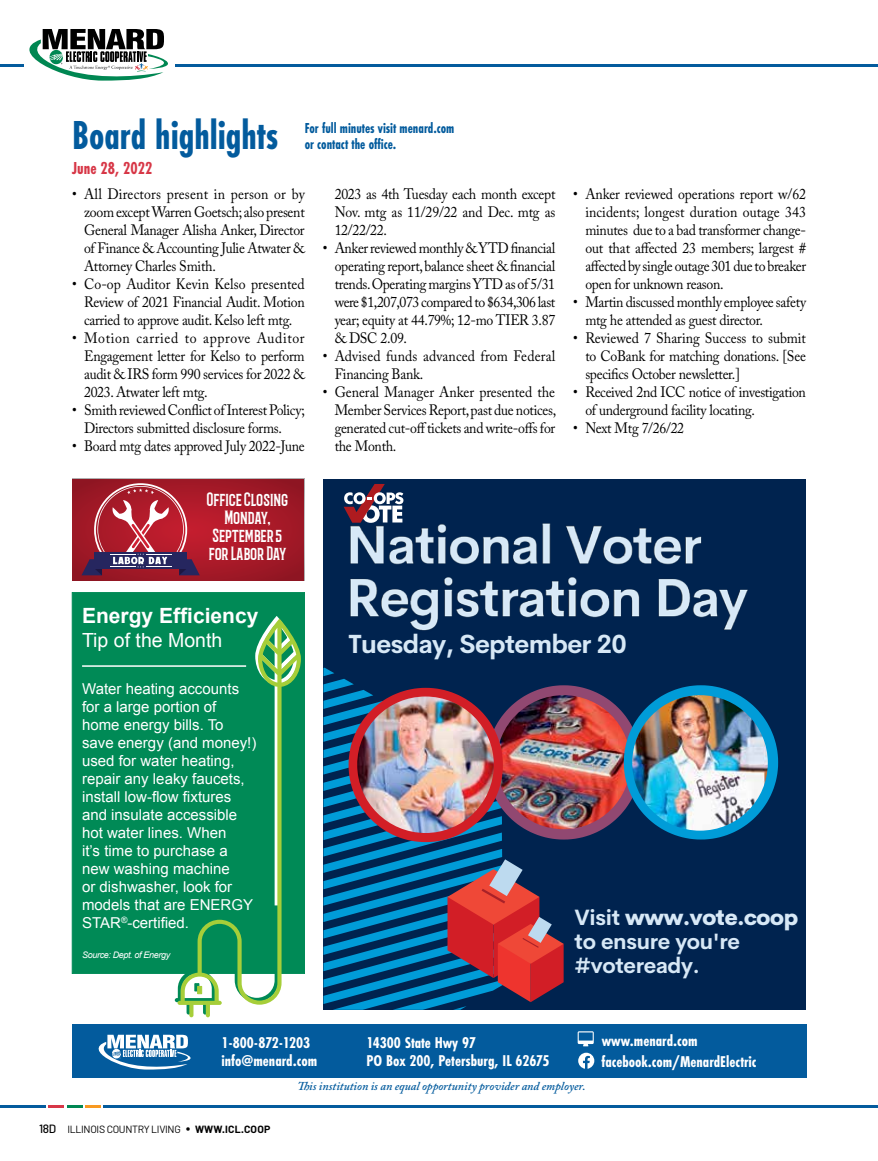
<style>
.page{position:relative;width:878px;height:1161px;background:#fff}
.page>*{position:absolute;margin:0;border:0;box-sizing:border-box;transform-origin:0 0}
.t1{font:700 42px "Futura PT Cond";color:#035b9d;scale:.93 1}
.t2{font:700 25.65px "Cerebri Sans";letter-spacing:-.025em;color:#d7e8f6}
.t3{font:700 21.75px/23.9px "Cerebri Sans";letter-spacing:-.015em;color:#d7e8f6}
.t4{font:700 21px "Arial";color:#fff}
.t5{font:19.5px "Arial";color:#fff}
.t6{font:700 18px "Futura PT Cond";color:#d73747;scale:.93 1}
.t7{font:16.5px/18px "Barbaro";letter-spacing:-.01em;color:#fff;text-align:center}
.t8{font:700 16.2px/18px "Futura PT Cond";color:#fff}
.t9{font:15px/18px "Adobe Caslon Pro";letter-spacing:-.02em;color:#000;text-align:justify;scale:.92 1}
.t10{font:15px/18px "Arial";color:#fff}
.t11{font:700 15px/16.5px "Futura PT Cond";color:#035b9d;scale:.93 1}
.t12{font:15px/18px "Adobe Caslon Pro";letter-spacing:.01em;color:#000;scale:.92 1}
.t13{font:italic 600 12px "Adobe Caslon Pro";color:#035b9d}
.t14{font:10.5px "Barlow";letter-spacing:-.03em;color:#000}
.t15{font:italic 9px "Arial";letter-spacing:-.04em;color:#fff}
.s1{font-weight:800}
.s2{font-weight:500;font-size:12px}
.s3{font-size:15px}
.s4{font-weight:700}
</style>
<div class="page">
<div style="left:72px;top:1025px;width:734px;height:53px;background:#035b9d"></div>
<svg style="left:98px;top:1035px;width:93px;height:35px"></svg>
<svg style="left:577px;top:1031px;width:16px;height:15px"></svg>
<svg style="left:578px;top:1053px;width:16px;height:16px"></svg>
<div style="left:72px;top:592px;width:232px;height:382px;background:#008a56;border:1px solid #008a56"></div>
<svg style="left:177px;top:619px;width:124px;height:398px"></svg>
<svg style="left:194px;top:983px;width:5px;height:8px"></svg>
<svg style="left:197px;top:986px;width:5px;height:8px"></svg>
<hr style="left:82px;top:665px;width:164px;height:2px;background:#fff">
<div style="left:323px;top:479px;width:482px;height:531px;background:#00234f"></div>
<svg style="left:323px;top:668px;width:180px;height:342px"></svg>
<svg style="left:447px;top:859px;width:116px;height:143px"></svg>
<img style="left:350px;top:523px;width:398px;height:108px">
<img style="left:348px;top:685px;width:430px;height:157px">
<img style="left:357px;top:697px;width:137px;height:136px;border-radius:68px">
<svg style="left:343px;top:484px;width:60px;height:39px"></svg>
<svg style="left:72px;top:479px;width:232px;height:101px;background:#a31827"></svg>
<svg style="left:81px;top:483px;width:119px;height:92px;background:#a33a4d"></svg>
<hr style="left:176px;top:64px;width:702px;height:3px;background:#035b9d">
<hr style="left:0;top:64px;width:24px;height:3px;background:#035b9d">
<hr style="left:85px;top:1105px;width:16px;height:3px;background:#f89921">
<hr style="left:103px;top:1105px;width:775px;height:3px;background:#035b9d">
<hr style="left:48px;top:1105px;width:16px;height:3px;background:#d73747">
<hr style="left:0;top:1105px;width:46px;height:3px;background:#035b9d">
<hr style="left:67px;top:1105px;width:15px;height:3px;background:#008752">
<svg style="left:29px;top:29px;width:147px;height:52px"></svg>
<h1 class="t1" style="left:72px;top:111px;width:223px">Board highlights</h1>
<p class="t11" style="left:305px;top:120px;width:162px">For full minutes visit menard.com or contact the office.</p>
<p class="t6" style="left:72px;top:158px;width:88px">June 28, 2022</p>
<p class="t9" style="left:84px;top:185px;width:241px;text-indent:-12px">• All Directors present in person or by zoom except Warren Goetsch; also present General Manager Alisha Anker, Director of Finance &amp; Accounting Julie Atwater &amp; Attorney Charles Smith.</p>
<p class="t9" style="left:84px;top:275px;width:241px;text-indent:-12px">• Co-op Auditor Kevin Kelso presented Review of 2021 Financial Audit. Motion carried to approve audit. Kelso left mtg.</p>
<p class="t9" style="left:84px;top:329px;width:241px;text-indent:-12px">• Motion carried to approve Auditor Engagement letter for Kelso to perform audit &amp; IRS form 990 services for 2022 &amp; 2023. Atwater left mtg.</p>
<p class="t9" style="left:84px;top:401px;width:242px;text-indent:-12px">• Smith reviewed Conflict of Interest Policy;<br>Directors submitted disclosure forms.</p>
<p class="t9" style="left:72px;top:437px;width:254px">• Board mtg dates approved July 2022-June</p>
<p class="t9" style="left:335px;top:185px;width:241px">2023 as 4th Tuesday each month except Nov. mtg as 11/29/22 and Dec. mtg as 12/22/22.</p>
<p class="t9" style="left:335px;top:239px;width:241px;text-indent:-12px">• Anker reviewed monthly &amp; YTD financial operating report, balance sheet &amp; financial trends. Operating margins YTD as of 5/31 were $1,207,073 compared to $634,306 last year; equity at 44.79%; 12-mo TIER 3.87 &amp; DSC 2.09.</p>
<p class="t12" style="left:335px;top:347px;width:241px;text-indent:-12px">• Advised funds advanced from Federal<br>Financing Bank.</p>
<p class="t9" style="left:335px;top:383px;width:242px;text-indent:-12px">• General Manager Anker presented the Member Services Report, past due notices, generated cut-off tickets and write-offs for the Month.</p>
<p class="t7" style="left:207px;top:489px;width:83px">Office Closing<br>Monday,<br>September 5 for Labor Day</p>
<p class="t9" style="left:585px;top:185px;width:241px;text-indent:-12px">• Anker reviewed operations report w/62 incidents; longest duration outage 343 minutes due to a bad transformer change&shy;out that affected 23 members; largest # affected by single outage 301 due to breaker open for unknown reason.</p>
<p class="t9" style="left:585px;top:293px;width:241px;text-indent:-12px">• Martin discussed monthly employee safety mtg he attended as guest director.</p>
<p class="t9" style="left:585px;top:329px;width:241px;text-indent:-12px">• Reviewed 7 Sharing Success to submit to CoBank for matching donations. [See specifics October newsletter.]</p>
<p class="t9" style="left:585px;top:383px;width:241px;text-indent:-12px">• Received 2nd ICC notice of investigation of underground facility locating.</p>
<p class="t9" style="left:573px;top:419px;width:122px">• Next Mtg 7/26/22</p>
<h3 class="t4" style="left:82px;top:602px;width:178px">Energy Efficiency</h3>
<h3 class="t5" style="left:82px;top:628px;width:142px">Tip of the Month</h3>
<p class="t10" style="left:82px;top:680px;width:176px">Water heating accounts for a large portion of home energy bills. To save energy (and money!) used for water heating, repair any leaky faucets, install low-flow fixtures and insulate accessible hot water lines. When<br>it’s time to purchase a new washing machine<br>or dishwasher, look for models that are ENERGY<br>STAR<sup>®</sup>-certified.</p>
<p class="t15" style="left:82px;top:949px;width:90px">Source: Dept. of Energy</p>
<h2 class="t2" style="left:348px;top:623px;width:280px">Tuesday, September 20</h2>
<h3 class="t3" style="left:574px;top:904px;width:225px">Visit <span class="s1">www.vote.coop </span>to ensure you're #voteready.</h3>
<p class="t8" style="left:366px;top:1033px;width:185px">14300 State Hwy 97<br>PO Box 200, Petersburg, IL 62675</p>
<p class="t8" style="left:221px;top:1033px;width:97px">1-800-872-1203 info@menard.com</p>
<p class="t13" style="left:297px;top:1079px;width:289px">This institution is an equal opportunity provider and employer.</p>
<p class="t14" style="left:39px;top:1123px;width:233px"><span class="s2">18D</span> ILLINOIS COUNTRY LIVING <span class="s3">•</span> <span class="s4">WWW.ICL.COOP</span></p>
<p class="t8" style="left:601px;top:1031px;width:156px;line-height:21px">www.menard.com facebook.com/MenardElectric</p>
</div>
